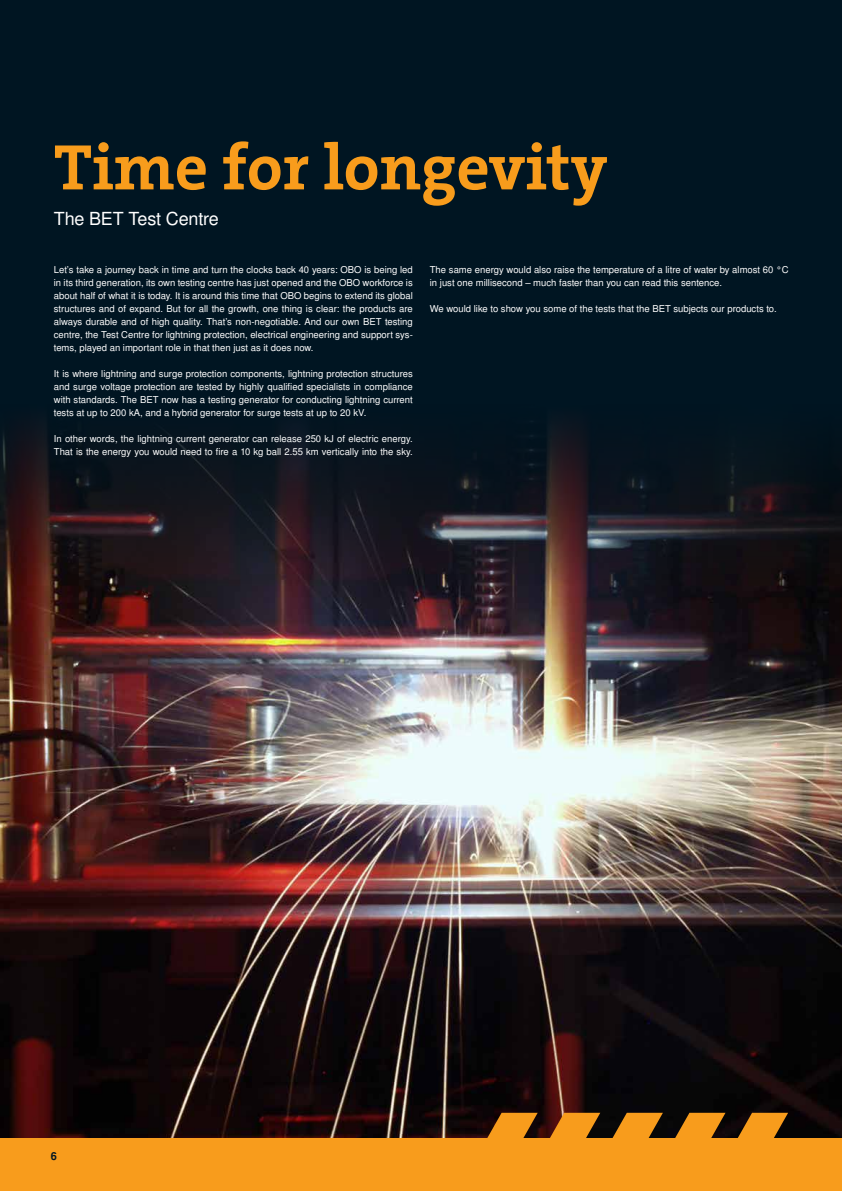
<style>
.page{position:relative;width:842px;height:1191px;background:#fff}
.page>*{position:absolute;margin:0;border:0;box-sizing:border-box;transform-origin:0 0}
.t1{font:700 65px "The Serif B W7";color:#f89c1c}
.t2{font:18px "Nimbus San LOT";letter-spacing:-.01em;color:#fff}
.t3{font:700 11px "Nimbus San LOT";color:#001522}
.t4{font:9.5px/13px "Nimbus San LOT";color:#fff;text-align:justify}
</style>
<div class="page">
<div style="left:0;top:1137px;width:842px;height:54px;background:#f89c1c"></div>
<div style="left:0;top:0;width:842px;height:1137px;background:#001522"></div>
<img style="left:0;top:471px;width:842px;height:666px">
<svg style="left:484px;top:1112px;width:54px;height:26px"></svg>
<svg style="left:546px;top:1112px;width:54px;height:26px"></svg>
<svg style="left:609px;top:1112px;width:54px;height:26px"></svg>
<svg style="left:672px;top:1112px;width:53px;height:26px"></svg>
<svg style="left:734px;top:1112px;width:54px;height:26px"></svg>
<svg style="left:0;top:421px;width:841px;height:163px"></svg>
<h1 class="t1" style="left:54px;top:124px;width:555px">Time for longevity</h1>
<h2 class="t2" style="left:54px;top:208px;width:166px">The BET Test Centre</h2>
<p class="t4" style="left:54px;top:263px;width:360px">Let’s take a journey back in time and turn the clocks back 40 years: OBO is being led in its third generation, its own testing centre has just opened and the OBO workforce is about half of what it is today. It is around this time that OBO begins to extend its global structures and of expand. But for all the growth, one thing is clear: the products are always durable and of high quality. That’s non-negotiable. And our own BET testing centre, the Test Centre for lightning protection, electrical engineering and support sys&shy;tems, played an important role in that then just as it does now.</p>
<p class="t4" style="left:54px;top:367px;width:360px">It is where lightning and surge protection components, lightning protection structures and surge voltage protection are tested by highly qualified specialists in compliance with standards. The BET now has a testing generator for conducting lightning current tests at up to 200 kA, and a hybrid generator for surge tests at up to 20 kV.</p>
<p class="t4" style="left:54px;top:432px;width:360px">In other words, the lightning current generator can release 250 kJ of electric energy.<br>That is the energy you would need to fire a 10 kg ball 2.55 km vertically into the sky.</p>
<p class="t4" style="left:430px;top:263px;width:360px">The same energy would also raise the temperature of a litre of water by almost 60 °C in just one millisecond – much faster than you can read this sentence.</p>
<p class="t4" style="left:430px;top:302px;width:348px">We would like to show you some of the tests that the BET subjects our products to.</p>
<p class="t3" style="left:51px;top:1149px;width:8px">6</p>
</div>
